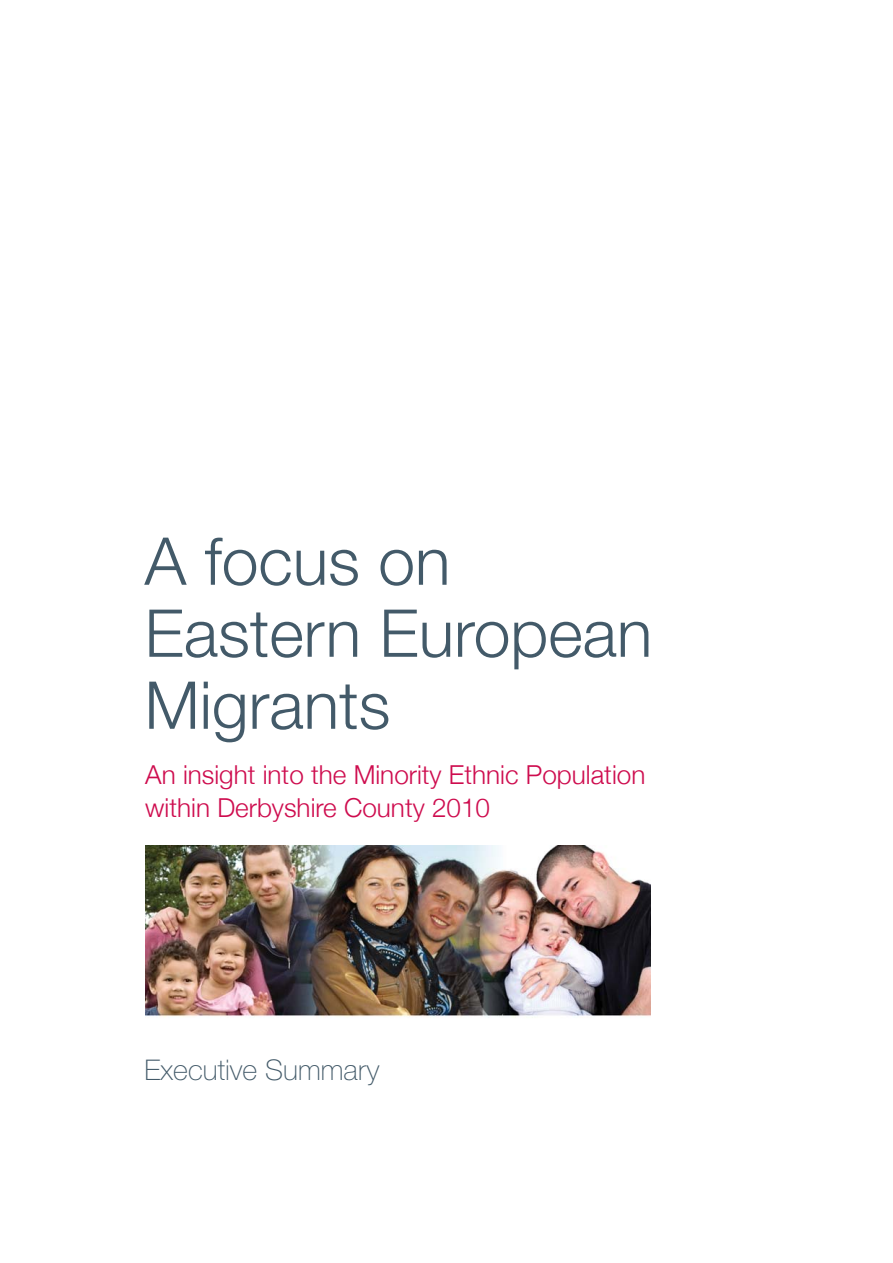
<style>
.page{position:relative;width:893px;height:1263px;background:#fff}
.page>*{position:absolute;margin:0;border:0;box-sizing:border-box;transform-origin:0 0}
.t1{font:300 66px/72px "Helvetica Neue LT";color:#435a69}
.t2{font:100 28.5px "Helvetica Neue LT";color:#435a69}
.t3{font:300 26.1px/33px "Helvetica Neue";color:#ce0c4e}
</style>
<div class="page">
<img style="left:145px;top:845px;width:505px;height:173px">
<h1 class="t1" style="left:145px;top:531px;width:509px">A focus on<br>Eastern European<br>Migrants</h1>
<h2 class="t3" style="left:145px;top:757px;width:501px">An insight into the Minority Ethnic Population within Derbyshire County 2010</h2>
<h2 class="t2" style="left:145px;top:1059px;width:236px">Executive Summary</h2>
</div>
